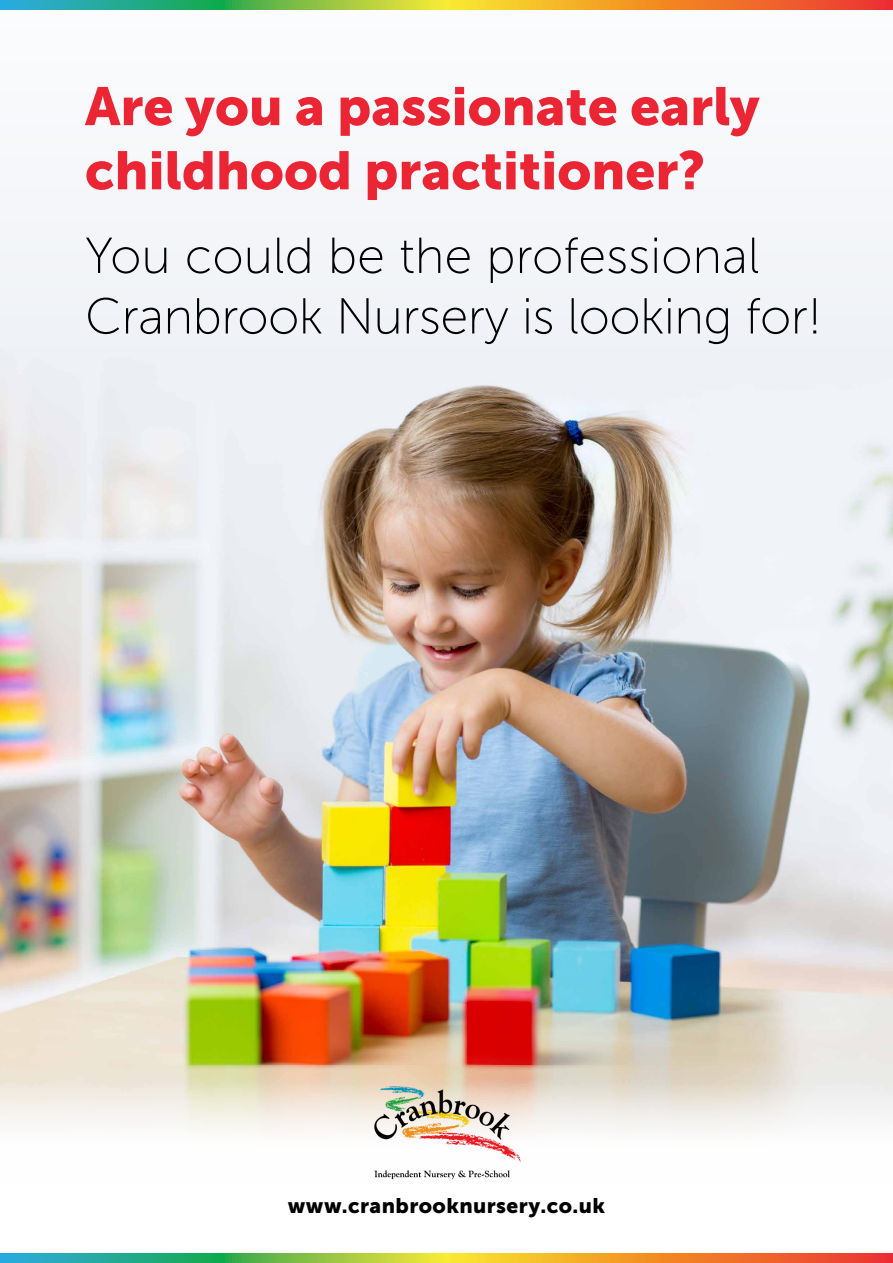
<style>
.page{position:relative;width:893px;height:1263px;background:#fff}
.page>*{position:absolute;margin:0;border:0;box-sizing:border-box;transform-origin:0 0}
.t1{font:53.4px/64.2px "Museo Sans 900";color:#eb2534}
.t2{font:50.4px/60.6px "Museo Sans 100";letter-spacing:-.01em;color:#000}
.t3{font:21px "Museo Sans 900";letter-spacing:.02em;color:#000}
</style>
<div class="page">
<img style="left:0;top:198px;width:893px;height:934px">
<svg style="left:0;top:1253px;width:893px;height:10px;background:#a7a14b"></svg>
<svg style="left:0;top:0;width:893px;height:10px;background:#a7a14b"></svg>
<img style="left:367px;top:1078px;width:161px;height:102px">
<p class="t1" style="left:85px;top:74px;width:676px">Are you a passionate early childhood practitioner?</p>
<p class="t2" style="left:85px;top:226px;width:739px">You could be the professional<br>Cranbrook Nursery is looking for!</p>
<p class="t3" style="left:288px;top:1194px;width:319px">www.cranbrooknursery.co.uk</p>
</div>
